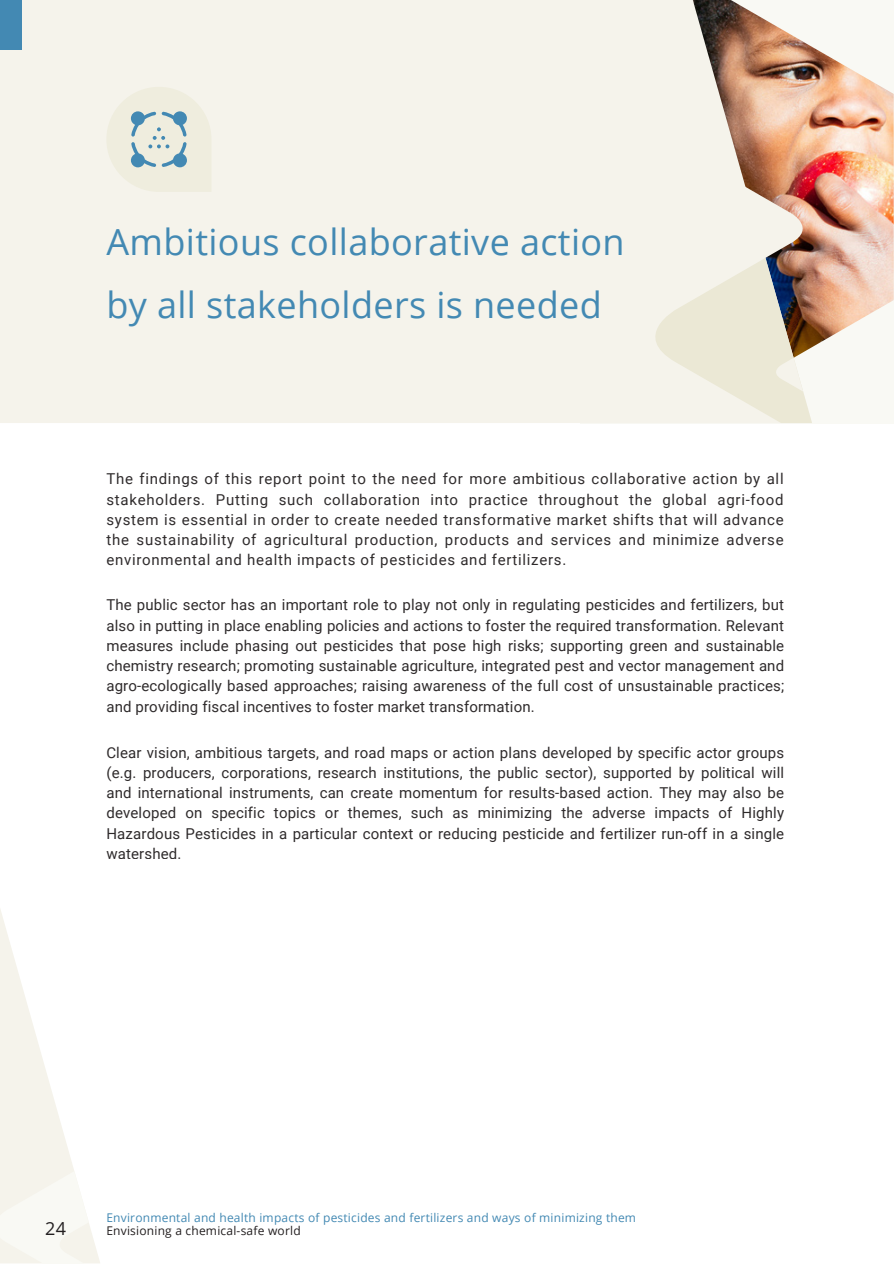
<style>
.page{position:relative;width:894px;height:1264px;background:#fff}
.page>*{position:absolute;margin:0;border:0;box-sizing:border-box;transform-origin:0 0}
.t1{font:36px/63px "Open Sans";letter-spacing:.01em;color:#4389b3}
.t2{font:18px "Open Sans";color:#231f20}
.t3{font:15px/20.2px "Roboto";letter-spacing:.01em;color:#231f20;text-align:justify}
.t4{font:12px/13.5px "Open Sans";letter-spacing:.015em;color:#4389b3}
.s1{color:#231f20}
</style>
<div class="page">
<svg style="left:0;top:909px;width:100px;height:354px"></svg>
<div style="left:580px;top:0;width:313px;height:423px;background:#f9f9f4"></div>
<img style="left:811px;top:46px;width:82px;height:302px">
<div style="left:0;top:0;width:811px;height:423px;background:#f5f3eb"></div>
<svg style="left:654px;top:258px;width:157px;height:165px"></svg>
<div style="left:0;top:0;width:21px;height:50px;background:#4389b3"></div>
<svg style="left:106px;top:87px;width:105px;height:105px;background:#e0e4dc"></svg>
<h1 class="t1" style="left:106px;top:209px;width:519px">Ambitious collaborative action by all stakeholders is needed</h1>
<p class="t3" style="left:106px;top:469px;width:678px">The findings of this report point to the need for more ambitious collaborative action by all stakeholders. Putting such collaboration into practice throughout the global agri-food system is essential in order to create needed transformative market shifts that will advance the sustainability of agricultural production, products and services and minimize adverse environmental and health impacts of pesticides and fertilizers.</p>
<p class="t3" style="left:106px;top:595px;width:679px">The public sector has an important role to play not only in regulating pesticides and fertilizers, but also in putting in place enabling policies and actions to foster the required transformation. Relevant measures include phasing out pesticides that pose high risks; supporting green and sustainable chemistry research; promoting sustainable agriculture, integrated pest and vector management and agro-ecologically based approaches; raising awareness of the full cost of unsustainable practices; and providing fiscal incentives to foster market transformation.</p>
<p class="t3" style="left:106px;top:742px;width:679px">Clear vision, ambitious targets, and road maps or action plans developed by specific actor groups (e.g. producers, corporations, research institutions, the public sector), supported by political will and international instruments, can create momentum for results-based action. They may also be developed on specific topics or themes, such as minimizing the adverse impacts of Highly Hazardous Pesticides in a particular context or reducing pesticide and fertilizer run-off in a single watershed.</p>
<h2 class="t2" style="left:45px;top:1215px;width:22px">24</h2>
<h2 class="t4" style="left:106px;top:1210px;width:531px">Environmental and health impacts of pesticides and fertilizers and ways of minimizing them<br><span class="s1">Envisioning a chemical-safe world</span></h2>
</div>
